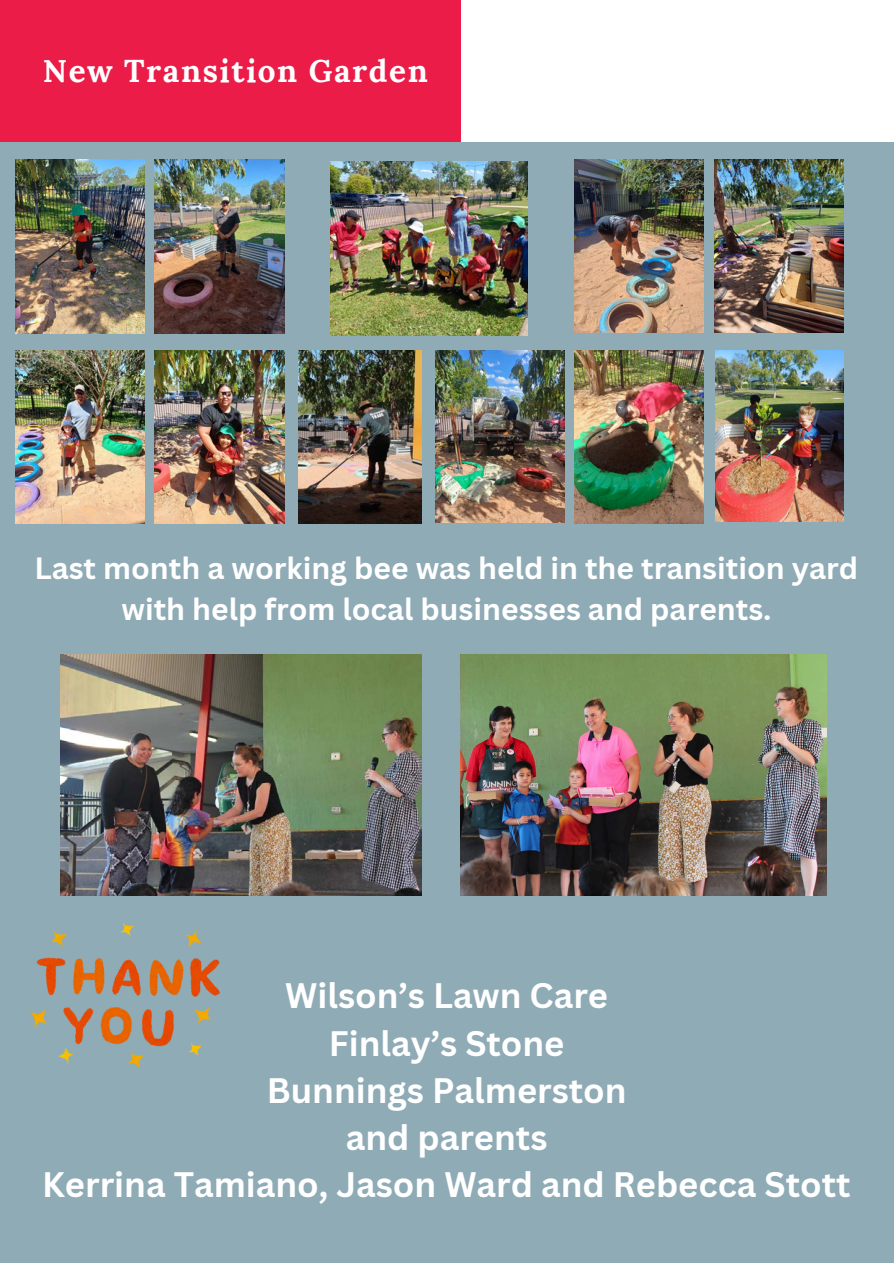
<style>
.page{position:relative;width:894px;height:1264px;background:#fff}
.page>*{position:absolute;margin:0;border:0;box-sizing:border-box;transform-origin:0 0}
.t1{font:700 34.5px/47.2px "Canva Sans";color:#fff;text-align:center}
.t2{font:700 31.5px "Lora";letter-spacing:.05em;color:#fff}
.t3{font:700 30px/41.7px "Canva Sans";color:#fff;text-align:center}
</style>
<div class="page">
<div style="left:0;top:0;width:460px;height:142px;background:#eb1c48"></div>
<div style="left:0;top:142px;width:893px;height:1119px;background:#8fabb6"></div>
<img style="left:30px;top:922px;width:189px;height:146px">
<img style="left:154px;top:160px;width:130px;height:173px">
<img style="left:574px;top:159px;width:129px;height:174px">
<img style="left:714px;top:159px;width:129px;height:174px">
<img style="left:15px;top:350px;width:129px;height:174px">
<img style="left:154px;top:350px;width:130px;height:174px">
<img style="left:15px;top:160px;width:129px;height:173px">
<img style="left:435px;top:350px;width:129px;height:173px">
<img style="left:574px;top:350px;width:129px;height:174px">
<img style="left:715px;top:350px;width:128px;height:171px">
<img style="left:330px;top:162px;width:197px;height:173px">
<img style="left:460px;top:654px;width:366px;height:241px">
<img style="left:298px;top:350px;width:124px;height:174px">
<img style="left:60px;top:654px;width:361px;height:241px">
<h1 class="t2" style="left:43px;top:50px;width:386px">New Transition Garden</h1>
<p class="t3" style="left:34px;top:546px;width:825px">Last month a working bee was held in the transition yard with help from local businesses and parents.</p>
<h1 class="t1" style="left:42px;top:971px;width:809px">Wilson’s Lawn Care<br>Finlay’s Stone<br>Bunnings Palmerston<br>and parents<br>Kerrina Tamiano, Jason Ward and Rebecca Stott</h1>
</div>
